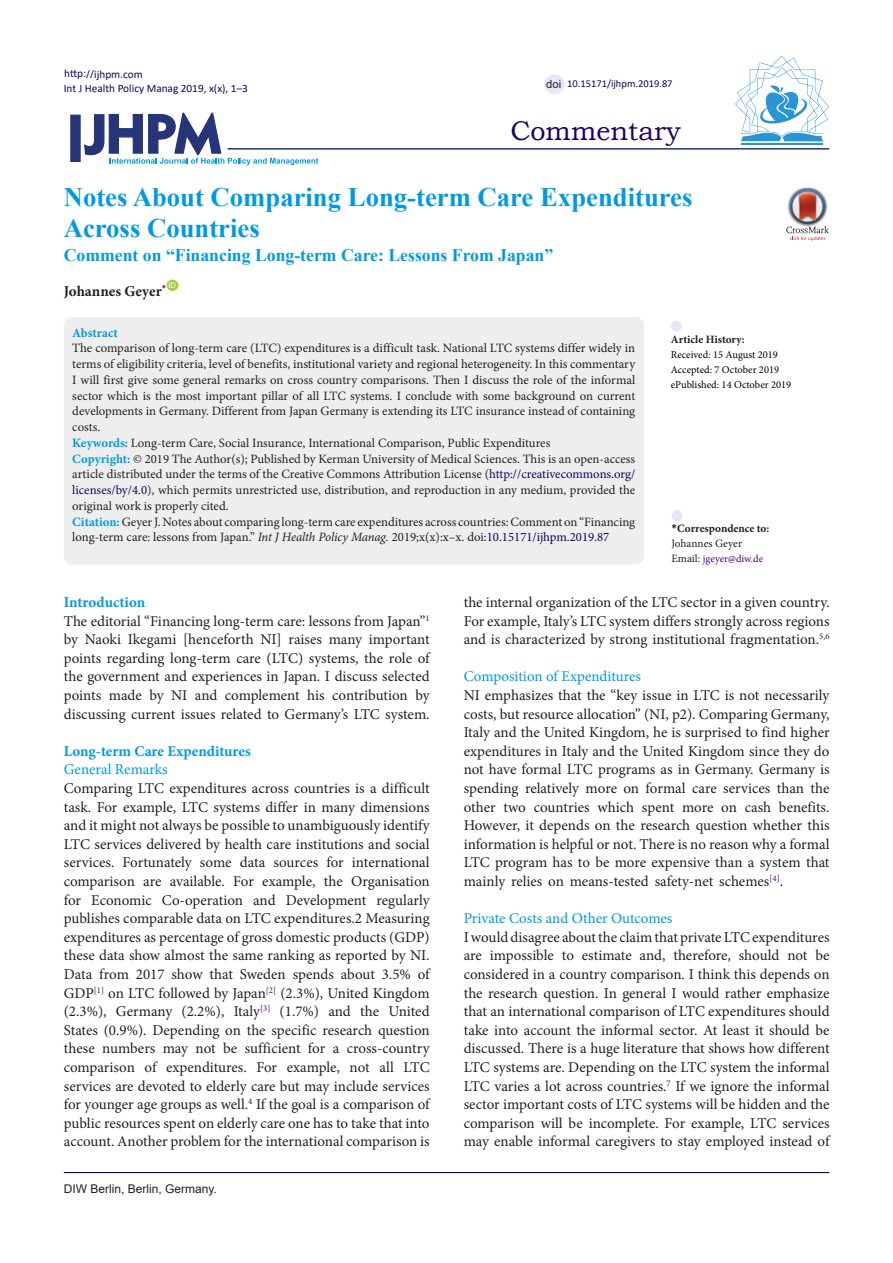
<style>
.page{position:relative;width:893px;height:1263px;background:#fff}
.page>*{position:absolute;margin:0;border:0;box-sizing:border-box;transform-origin:0 0}
.t1{font:27px "Bookman Old Style";color:#190066}
.Default{font:700 26.7px/31.5px "Times New Roman";color:#0099e5}
.Default-2{font:700 17.7px "Times New Roman";color:#0099e5}
.t2{font:15px/18.6px "Minion Pro";letter-spacing:-.005em;color:#231f20;text-align:justify}
.heading_2{font:15px "Minion Pro";color:#0099e5}
.heading_1{font:700 15px "Minion Pro";letter-spacing:-.005em;color:#0099e5}
.Default-3{font:700 15px "Minion Pro";color:#231f20}
.t3{font:12.75px/15.8px "Minion Pro";color:#231f20;text-align:justify}
.Default-4{font:700 12.75px "Minion Pro";color:#0099e5}
.t4{font:12px "Arial";color:#231f20}
.t5{font:11.25px "Calibri";color:#190066}
.t6{font:700 11.25px "Minion Pro";color:#231f20}
.t7{font:11.25px "Minion Pro";letter-spacing:-.005em;color:#231f20}
.t8{font:11.25px "Arial";color:#231f20}
.t9{font:10.5px "Minion Pro";color:#000}
.t10{font:10.5px "Calibri";color:#190066}
.t11{font:10.5px "Minion Pro";color:#4b0082}
.t12{font:7.8px "Arial";color:#fff}
.s1{font-weight:700;color:#0099e5}
.s2{color:#190066}
.s3{font-style:italic}
.s4{font-family:"Calibri"}
.s5{font-size:11.25px;color:#231f20}
</style>
<div class="page">
<svg style="left:84px;top:112px;width:234px;height:53px"></svg>
<div style="left:70px;top:115px;width:11px;height:47px;background:#273578;border:1px solid #273578"></div>
<div style="left:167px;top:280px;width:11px;height:11px;background:#a6ce39;border-radius:50%"></div>
<hr style="left:227px;top:148px;width:602px;height:2px;background:#273578">
<div style="left:64px;top:317px;width:580px;height:248px;background:#eee;border-radius:8px"></div>
<div style="left:672px;top:510px;width:11px;height:11px;background:#e6e6fa;border-radius:50%"></div>
<div style="left:671px;top:321px;width:11px;height:11px;background:#e6e6fa;border-radius:50%"></div>
<hr style="left:64px;top:1172px;width:765px;height:1px;background:#190066">
<hr style="left:741px;top:143px;width:82px;height:2px;background:#2995d2">
<svg style="left:735px;top:56px;width:94px;height:85px"></svg>
<div style="left:544px;top:74px;width:21px;height:20px;background:#e6e6fa;border-radius:50%"></div>
<img style="left:798px;top:188px;width:18px;height:1px">
<svg style="left:786px;top:189px;width:43px;height:52px"></svg>
<p class="t5" style="left:64px;top:66px;width:80px">http://ijhpm.com</p>
<p class="t5" style="left:64px;top:81px;width:186px">Int J Health Policy Manag 2019, x(x), 1–3</p>
<p class="t8" style="left:546px;top:76px;width:17px">doi</p>
<p class="t10" style="left:567px;top:76px;width:107px">10.15171/ijhpm.2019.87</p>
<p class="t1" style="left:510px;top:113px;width:172px">Commentary</p>
<p class="Default" style="left:64px;top:180px;width:630px">Notes About Comparing Long-term Care Expenditures<br>Across Countries</p>
<p class="Default-2" style="left:64px;top:243px;width:491px">Comment on “Financing Long-term Care: Lessons From Japan”</p>
<p class="Default-3" style="left:64px;top:281px;width:104px">Johannes Geyer<sup>*</sup></p>
<p class="t12" style="left:168px;top:280px;width:9px">ID</p>
<p class="Default-4" style="left:72px;top:323px;width:47px">Abstract</p>
<p class="t3" style="left:72px;top:340px;width:564px">The comparison of long-term care (LTC) expenditures is a difficult task. National LTC systems differ widely in terms of eligibility criteria, level of benefits, institutional variety and regional heterogeneity. In this commentary I will first give some general remarks on cross country comparisons. Then I discuss the role of the informal sector which is the most important pillar of all LTC systems. I conclude with some background on current developments in Germany. Different from Japan Germany is extending its LTC insurance instead of containing costs.</p>
<p class="t3" style="left:72px;top:435px;width:480px"><span class="s1">Keywords:</span> Long-term Care, Social Insurance, International Comparison, Public Expenditures</p>
<p class="t3" style="left:72px;top:451px;width:565px"><span class="s1">Copyright:</span> © 2019 The Author(s); Published by Kerman University of Medical Sciences. This is an open-access article distributed under the terms of the Creative Commons Attribution License (<span class="s2">http://creativecommons.org/ licenses/by/4.0</span>), which permits unrestricted use, distribution, and reproduction in any medium, provided the original work is properly cited.</p>
<p class="t3" style="left:72px;top:514px;width:564px"><span class="s1">Citation:</span>Geyer J. Notes about comparing long-term care expenditures across countries: Comment on “Financing long-term care: lessons from Japan.” <span class="s3">Int J Health Policy Manag.</span> 2019;x(x):x–x. doi:<span class="s2">10.15171/ijhpm.2019.87</span></p>
<p class="t6" style="left:671px;top:521px;width:99px"><span class="s4">*</span>Correspondence to:</p>
<p class="t6" style="left:671px;top:331px;width:76px">Article History:</p>
<p class="t9" style="left:671px;top:347px;width:109px">Received: 15 August 2019</p>
<p class="t9" style="left:671px;top:362px;width:110px">Accepted: 7 October 2019</p>
<p class="t9" style="left:671px;top:377px;width:122px">ePublished: 14 October 2019</p>
<p class="t7" style="left:671px;top:536px;width:72px">Johannes Geyer</p>
<p class="t11" style="left:671px;top:552px;width:93px"><span class="s5">Email:</span> jgeyer@diw.de</p>
<p class="heading_1" style="left:64px;top:592px;width:83px">Introduction</p>
<p class="t2" style="left:64px;top:611px;width:367px">The editorial “Financing long-term care: lessons from Japan”<sup>1 </sup>by Naoki Ikegami [henceforth NI] raises many important points regarding long-term care (LTC) systems, the role of the government and experiences in Japan. I discuss selected points made by NI and complement his contribution by discussing current issues related to Germany’s LTC system.</p>
<p class="heading_1" style="left:64px;top:740px;width:189px">Long-term Care Expenditures</p>
<p class="heading_2" style="left:64px;top:759px;width:106px">General Remarks</p>
<p class="t2" style="left:64px;top:779px;width:367px">Comparing LTC expenditures across countries is a difficult task. For example, LTC systems differ in many dimensions and it might not always be possible to unambiguously identify LTC services delivered by health care institutions and social services. Fortunately some data sources for international comparison are available. For example, the Organisation for Economic Co-operation and Development regularly publishes comparable data on LTC expenditures.2 Measuring expenditures as percentage of gross domestic products (GDP) these data show almost the same ranking as reported by NI.<br>Data from 2017 show that Sweden spends about 3.5% of GDP<sup>[1]</sup> on LTC followed by Japan<sup>[2]</sup> (2.3%), United Kingdom (2.3%), Germany (2.2%), Italy<sup>[3]</sup> (1.7%) and the United States (0.9%). Depending on the specific research question these numbers may not be sufficient for a cross-country comparison of expenditures. For example, not all LTC services are devoted to elderly care but may include services for younger age groups as well.<sup>4</sup> If the goal is a comparison of public resources spent on elderly care one has to take that into account. Another problem for the international comparison is</p>
<p class="t4" style="left:64px;top:1180px;width:155px">DIW Berlin, Berlin, Germany.</p>
<p class="t2" style="left:464px;top:593px;width:367px">the internal organization of the LTC sector in a given country.<br>For example, Italy’s LTC system differs strongly across regions and is characterized by strong institutional fragmentation.<sup>5,6</sup></p>
<p class="heading_2" style="left:464px;top:666px;width:179px">Composition of Expenditures</p>
<p class="t2" style="left:464px;top:686px;width:367px">NI emphasizes that the “key issue in LTC is not necessarily costs, but resource allocation” (NI, p2). Comparing Germany, Italy and the United Kingdom, he is surprised to find higher expenditures in Italy and the United Kingdom since they do not have formal LTC programs as in Germany. Germany is spending relatively more on formal care services than the other two countries which spent more on cash benefits.<br>However, it depends on the research question whether this information is helpful or not. There is no reason why a formal LTC program has to be more expensive than a system that mainly relies on means-tested safety-net schemes<sup>[4]</sup>.</p>
<p class="heading_2" style="left:464px;top:908px;width:210px">Private Costs and Other Outcomes</p>
<p class="t2" style="left:464px;top:928px;width:367px">I would disagree about the claim that private LTC expenditures are impossible to estimate and, therefore, should not be considered in a country comparison. I think this depends on the research question. In general I would rather emphasize that an international comparison of LTC expenditures should take into account the informal sector. At least it should be discussed. There is a huge literature that shows how different LTC systems are. Depending on the LTC system the informal LTC varies a lot across countries.<sup>7</sup> If we ignore the informal sector important costs of LTC systems will be hidden and the comparison will be incomplete. For example, LTC services may enable informal caregivers to stay employed instead of</p>
</div>
